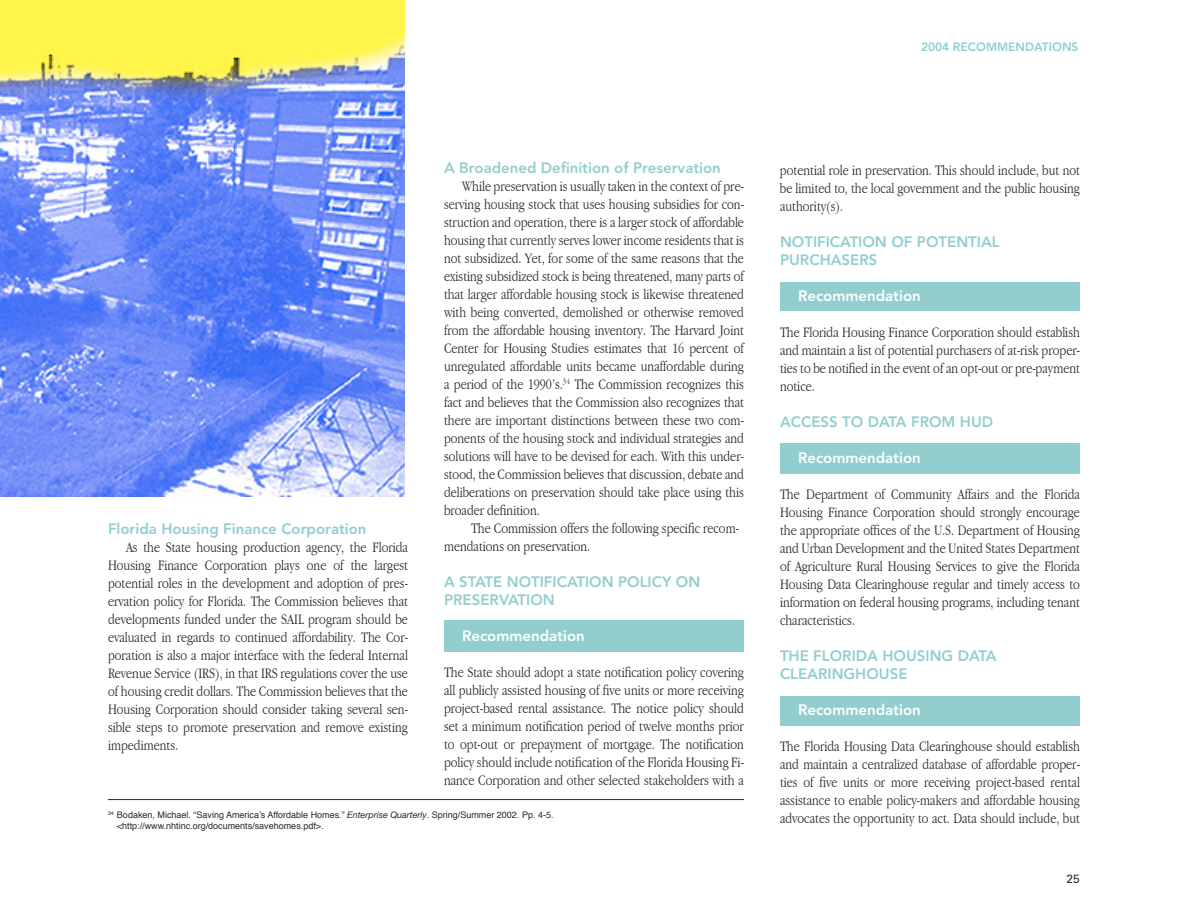
<style>
.page{position:relative;width:1188px;height:918px;background:#fff}
.page>*{position:absolute;margin:0;border:0;box-sizing:border-box;transform-origin:0 0}
.t1{font:300 condensed 15px/18px "Garamond";color:#2c2829;text-align:justify}
.t2{font:800 15px/18px "Avenir";color:#92cece}
.t3{font:800 15px "Avenir";color:#fff}
.t4{font:800 12px "Avenir";color:#92cece}
.t5{font:12px "Univers";color:#2c2829}
.t6{font:9px/10.8px "Helvetica";color:#2c2829}
.s1{font-family:"Helvetica Neue";font-style:italic}
</style>
<div class="page">
<div style="left:780px;top:696px;width:300px;height:30px;background:#92cece"></div>
<div style="left:780px;top:443px;width:300px;height:31px;background:#92cece"></div>
<div style="left:780px;top:282px;width:300px;height:28px;background:#92cece"></div>
<div style="left:444px;top:620px;width:300px;height:32px;background:#92cece"></div>
<hr style="left:108px;top:799px;width:636px;height:1px;background:#2c2829">
<img style="left:0;top:0;width:405px;height:496px">
<p class="t4" style="left:921px;top:40px;width:159px">2004 RECOMMENDATIONS</p>
<p class="t2" style="left:108px;top:520px;width:260px">Florida Housing Finance Corporation</p>
<p class="t1" style="left:108px;top:538px;width:302px;text-indent:18px">As the State housing production agency, the Florida Housing Finance Corporation plays one of the largest potential roles in the development and adoption of pres&shy;ervation policy for Florida. The Commission believes that developments funded under the SAIL program should be evaluated in regards to continued affordability. The Cor&shy;poration is also a major interface with the federal Internal Revenue Service (IRS), in that IRS regulations cover the use of housing credit dollars. The Commission believes that the Housing Corporation should consider taking several sen&shy;sible steps to promote preservation and remove existing impediments.</p>
<p class="t2" style="left:444px;top:159px;width:278px">A Broadened Definition of Preservation</p>
<p class="t1" style="left:444px;top:177px;width:302px;text-indent:18px">While preservation is usually taken in the context of pre&shy;serving housing stock that uses housing subsidies for con&shy;struction and operation, there is a larger stock of affordable housing that currently serves lower income residents that is not subsidized. Yet, for some of the same reasons that the existing subsidized stock is being threatened, many parts of that larger affordable housing stock is likewise threatened with being converted, demolished or otherwise removed from the affordable housing inventory. The Harvard Joint Center for Housing Studies estimates that 16 percent of unregulated affordable units became unaffordable during a period of the 1990’s.<sup>34</sup> The Commission recognizes this fact and believes that the Commission also recognizes that there are important distinctions between these two com&shy;ponents of the housing stock and individual strategies and solutions will have to be devised for each. With this under&shy;stood, the Commission believes that discussion, debate and deliberations on preservation should take place using this broader definition.</p>
<p class="t1" style="left:444px;top:519px;width:297px;text-indent:27px">The Commission offers the following specific recom&shy;mendations on preservation.</p>
<p class="t2" style="left:444px;top:573px;width:258px">A STATE NOTIFICATION POLICY ON<br>PRESERVATION</p>
<p class="t3" style="left:462px;top:627px;width:124px">Recommendation</p>
<p class="t1" style="left:444px;top:663px;width:302px">The State should adopt a state notification policy covering all publicly assisted housing of five units or more receiving project-based rental assistance. The notice policy should set a minimum notification period of twelve months prior to opt-out or prepayment of mortgage. The notification policy should include notification of the Florida Housing Fi&shy;nance Corporation and other selected stakeholders with a</p>
<p class="t6" style="left:117px;top:810px;width:438px;text-indent:-9px"><sup>34</sup> Bodaken, Michael. “Saving Americaʼs Affordable Homes.” <span class="s1">Enterprise Quarterly</span>. Spring/Summer 2002. Pp. 4-5. &lt;http://www.nhtinc.org/documents/savehomes.pdf&gt;.</p>
<p class="t1" style="left:780px;top:161px;width:301px">potential role in preservation. This should include, but not be limited to, the local government and the public housing authority(s).</p>
<p class="t2" style="left:780px;top:233px;width:221px">NOTIFICATION OF POTENTIAL<br>PURCHASERS</p>
<p class="t3" style="left:798px;top:287px;width:124px">Recommendation</p>
<p class="t1" style="left:780px;top:323px;width:302px">The Florida Housing Finance Corporation should establish and maintain a list of potential purchasers of at-risk proper&shy;ties to be notified in the event of an opt-out or pre-payment notice.</p>
<p class="t2" style="left:780px;top:413px;width:215px">ACCESS TO DATA FROM HUD</p>
<p class="t3" style="left:798px;top:449px;width:124px">Recommendation</p>
<p class="t1" style="left:780px;top:485px;width:302px">The Department of Community Affairs and the Florida Housing Finance Corporation should strongly encourage the appropriate offices of the U.S. Department of Housing and Urban Development and the United States Department of Agriculture Rural Housing Services to give the Florida Housing Data Clearinghouse regular and timely access to information on federal housing programs, including tenant characteristics.</p>
<p class="t2" style="left:780px;top:647px;width:218px">THE FLORIDA HOUSING DATA<br>CLEARINGHOUSE</p>
<p class="t3" style="left:798px;top:701px;width:124px">Recommendation</p>
<p class="t1" style="left:780px;top:737px;width:301px">The Florida Housing Data Clearinghouse should establish and maintain a centralized database of affordable proper&shy;ties of five units or more receiving project-based rental assistance to enable policy-makers and affordable housing advocates the opportunity to act. Data should include, but</p>
<p class="t5" style="left:1067px;top:871px;width:15px">25</p>
</div>
